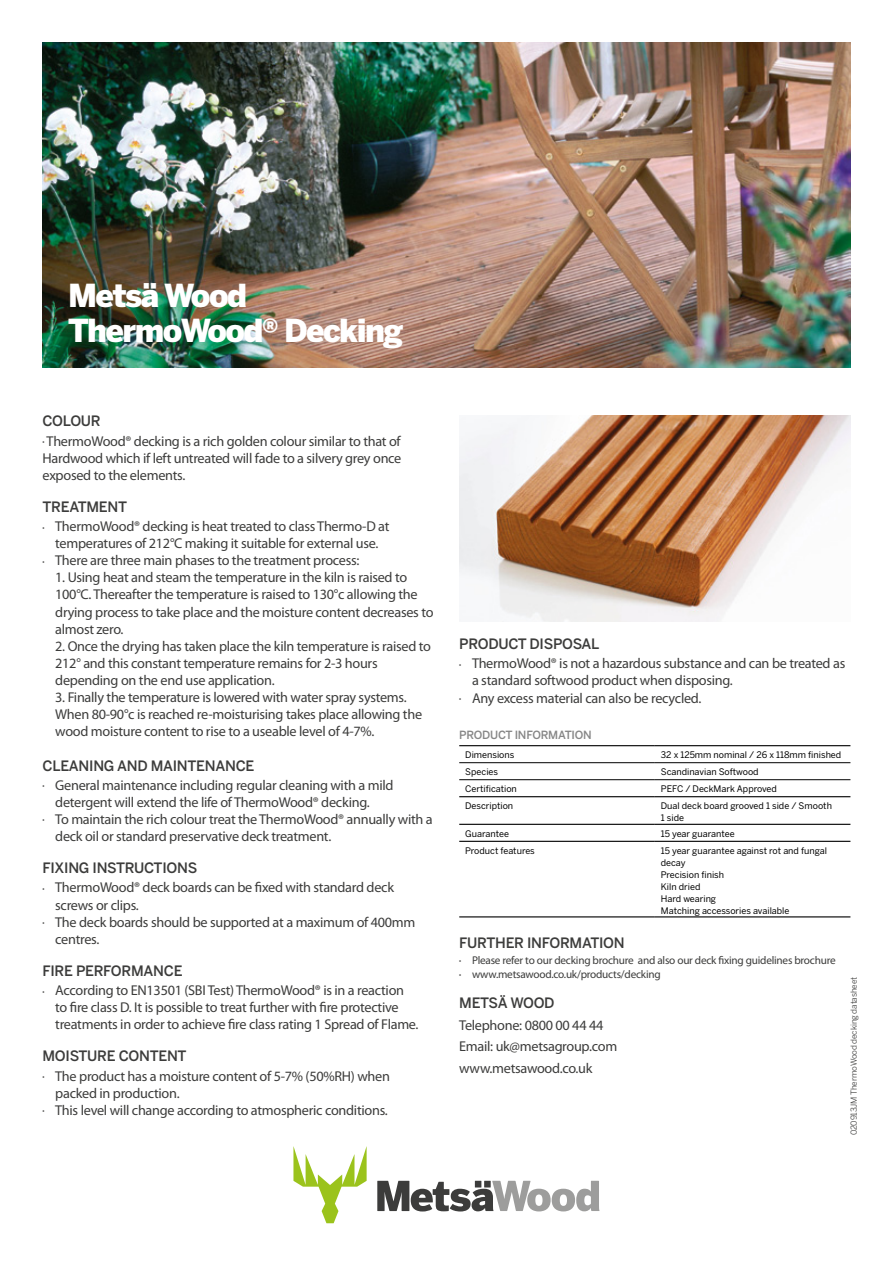
<style>
.page{position:relative;width:893px;height:1263px;background:#fff}
.page>*{position:absolute;margin:0;border:0;box-sizing:border-box;transform-origin:0 0}
.t1{font:900 31.5px/34.7px "Benton Sans";letter-spacing:-.05em;color:#fff}
.t2{font:14.25px/17.1px "Myriad Pro";letter-spacing:-.02em;color:#3c3c3b}
.t3{font:500 14.25px "Benton Sans";letter-spacing:-.02em;color:#3c3c3b}
.t4{font:11.25px "Myriad Pro";letter-spacing:-.02em;color:#3c3c3b}
.t5{font:500 11.25px "Benton Sans";letter-spacing:-.02em;color:#878787}
.t6{font:9px/12px "Benton Sans";color:#000}
.t7{font:8.25px "Benton Sans";letter-spacing:-.02em;color:#3c3c3b}
.s1{font-size:7.5px}
</style>
<div class="page">
<img style="left:43px;top:43px;width:807px;height:325px">
<img style="left:459px;top:415px;width:391px;height:207px">
<svg style="left:459px;top:746px;width:196px;height:95px"></svg>
<hr style="left:459px;top:762px;width:196px;height:1px;background:#000">
<hr style="left:655px;top:762px;width:195px;height:1px;background:#000">
<hr style="left:459px;top:779px;width:196px;height:1px;background:#000">
<hr style="left:655px;top:779px;width:195px;height:1px;background:#000">
<hr style="left:459px;top:745px;width:196px;height:1px;background:#000">
<hr style="left:655px;top:745px;width:195px;height:1px;background:#000">
<hr style="left:459px;top:796px;width:196px;height:1px;background:#000">
<hr style="left:459px;top:824px;width:196px;height:1px;background:#000">
<hr style="left:459px;top:841px;width:196px;height:1px;background:#000">
<hr style="left:459px;top:916px;width:196px;height:1px;background:#000">
<hr style="left:655px;top:796px;width:195px;height:1px;background:#000">
<hr style="left:655px;top:824px;width:195px;height:1px;background:#000">
<hr style="left:655px;top:841px;width:195px;height:1px;background:#000">
<hr style="left:655px;top:916px;width:195px;height:1px;background:#000">
<svg style="left:293px;top:1146px;width:74px;height:77px"></svg>
<svg style="left:377px;top:1181px;width:222px;height:30px"></svg>
<h1 class="t1" style="left:68px;top:278px;width:337px">Metsä Wood<br>ThermoWood® Decking</h1>
<p class="t3" style="left:43px;top:413px;width:60px">COLOUR</p>
<p class="t2" style="left:43px;top:432px;width:360px;text-align:justify"><span class="s1">•</span> ThermoWood® decking is a rich golden colour similar to that of Hardwood which if left untreated will fade to a silvery grey once exposed to the elements.</p>
<p class="t3" style="left:43px;top:498px;width:86px">TREATMENT</p>
<p class="t2" style="left:43px;top:517px;width:349px;text-align:center"><span class="s1">•</span> ThermoWood® decking is heat treated to class Thermo-D at temperatures of 212°C making it suitable for external use.</p>
<p class="t2" style="left:43px;top:552px;width:318px"><span class="s1">•</span> There are three main phases to the treatment process:</p>
<p class="t2" style="left:55px;top:569px;width:380px">1. Using heat and steam the temperature in the kiln is raised to 100°C. Thereafter the temperature is raised to 130°c allowing the drying process to take place and the moisture content decreases to almost zero.</p>
<p class="t2" style="left:55px;top:637px;width:377px">2. Once the drying has taken place the kiln temperature is raised to<br>212° and this constant temperature remains for 2-3 hours depending on the end use application.</p>
<p class="t2" style="left:55px;top:688px;width:368px">3. Finally the temperature is lowered with water spray systems.<br>When 80-90°c is reached re-moisturising takes place allowing the wood moisture content to rise to a useable level of 4-7%.</p>
<p class="t3" style="left:43px;top:757px;width:213px">CLEANING AND MAINTENANCE</p>
<p class="t2" style="left:55px;top:776px;width:340px;text-indent:-13px"><span class="s1">•</span> General maintenance including regular cleaning with a mild detergent will extend the life of ThermoWood® decking.</p>
<p class="t2" style="left:55px;top:810px;width:379px;text-indent:-13px"><span class="s1">•</span> To maintain the rich colour treat the ThermoWood® annually with a deck oil or standard preservative deck treatment.</p>
<p class="t3" style="left:43px;top:859px;width:93px">FIXING INSTRUC</p>
<p class="t3" style="left:154px;top:859px;width:45px">TIONS</p>
<p class="t2" style="left:55px;top:879px;width:340px;text-indent:-13px"><span class="s1">•</span> ThermoWood® deck boards can be fixed with standard deck screws or clips.</p>
<p class="t2" style="left:55px;top:913px;width:362px;text-indent:-13px"><span class="s1">•</span> The deck boards should be supported at a maximum of 400mm centres.</p>
<p class="t3" style="left:43px;top:962px;width:100px">FI RE PERFORMAN</p>
<p class="t3" style="left:164px;top:962px;width:19px">CE</p>
<p class="t2" style="left:55px;top:981px;width:365px;text-indent:-13px"><span class="s1">•</span> According to EN13501 (SBI Test) ThermoWood® is in a reaction to fire class D. It is possible to treat further with fire protective treatments in order to achieve fire class rating 1 Spread of Flame.</p>
<p class="t3" style="left:43px;top:1048px;width:107px">MOISTURE CONTENT</p>
<p class="t2" style="left:55px;top:1067px;width:336px;text-indent:-13px"><span class="s1">•</span> The product has a moisture content of 5-7% (50%RH) when packed in production.</p>
<p class="t2" style="left:43px;top:1101px;width:347px"><span class="s1">•</span> This level will change according to atmospheric conditions.</p>
<p class="t3" style="left:459px;top:635px;width:140px">PRODUCT DISPOSAL</p>
<p class="t2" style="left:472px;top:655px;width:375px;text-indent:-13px"><span class="s1">•</span> ThermoWood® is not a hazardous substance and can be treated as a standard softwood product when disposing.</p>
<p class="t2" style="left:459px;top:689px;width:244px"><span class="s1">•</span> Any excess material can also be recycled.</p>
<p class="t5" style="left:459px;top:728px;width:97px">PRODUCT IN FORMATI</p>
<p class="t5" style="left:575px;top:728px;width:17px">ON</p>
<p class="t6" style="left:465px;top:749px;width:51px">Dimensions</p>
<p class="t6" style="left:661px;top:749px;width:182px">32 x 125mm nominal / 26 x 118mm finished</p>
<p class="t6" style="left:465px;top:766px;width:34px">Species</p>
<p class="t6" style="left:661px;top:766px;width:99px">Scandinavian Softwood</p>
<p class="t6" style="left:465px;top:783px;width:53px">Certification</p>
<p class="t6" style="left:661px;top:783px;width:118px">PEFC / DeckMark Approved</p>
<p class="t6" style="left:465px;top:800px;width:49px">Description</p>
<p class="t6" style="left:661px;top:800px;width:173px">Dual deck board grooved 1 side / Smooth<br>1 side</p>
<p class="t6" style="left:465px;top:827px;width:45px">Guarantee</p>
<p class="t6" style="left:661px;top:827px;width:75px">15 year guarantee</p>
<p class="t6" style="left:465px;top:844px;width:71px">Product features</p>
<p class="t6" style="left:661px;top:844px;width:168px">15 year guarantee against rot and fungal decay<br>Precision finish<br>Kiln dried<br>Hard wearing<br>Matching accessories available</p>
<p class="t3" style="left:459px;top:934px;width:93px">FURTHER INFOR</p>
<p class="t3" style="left:570px;top:934px;width:57px">MATION</p>
<p class="t4" style="left:459px;top:953px;width:378px"><span class="s1">•</span> Please refer to our decking brochure and also our deck fixing guidelines brochure</p>
<p class="t4" style="left:459px;top:968px;width:203px"><span class="s1">•</span> www.metsawood.co.uk/products/decking</p>
<p class="t3" style="left:459px;top:995px;width:11px">METS</p>
<p class="t3" style="left:498px;top:995px;width:56px">Ä WOOD</p>
<p class="t2" style="left:459px;top:1014px;width:159px;line-height:21.3px">Telephone: 0800 00 44 44<br>Email: uk@metsagroup.com www.metsawood.co.uk</p>
<p class="t7" style="left:849px;top:1135px;width:160px;rotate:-90deg">020913JM ThermoWood decking datasheet</p>
</div>
